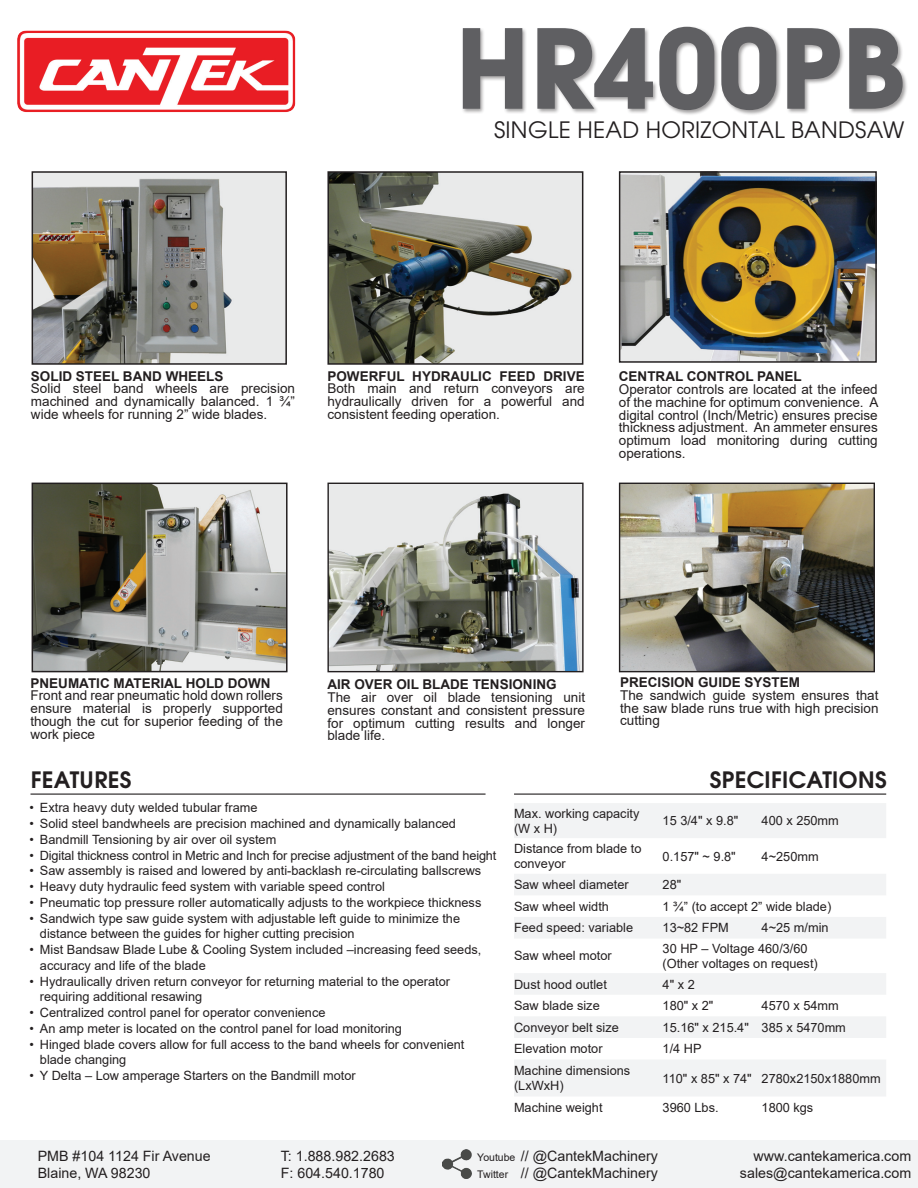
<style>
.page{position:relative;width:918px;height:1188px;background:#fff}
.page>*{position:absolute;margin:0;border:0;box-sizing:border-box;transform-origin:0 0}
.t1{font:700 105px "Te X Gyre Adventor";letter-spacing:.03em;color:#5f5f62}
.t2{font:22.5px "Te X Gyre Adventor";letter-spacing:.015em;color:#231f20}
.t3{font:700 22.5px "Te X Gyre Adventor";letter-spacing:.015em;color:#231f20}
.t4{font:14.25px "Arial";color:#231f20}
.t5{font:13.5px/12.8px "Arial";color:#231f20;text-align:justify}
.t6{font:700 13.5px "Arial";color:#231f20}
.t7{font:12.75px/15.8px "Arial";color:#231f20}
.s1{font-size:10.5px}
</style>
<div class="page">
<div style="left:0;top:1141px;width:918px;height:47px;background:#f2f3f4"></div>
<div style="left:461px;top:25px;width:448px;height:91px;background:#231f20;opacity:.43"></div>
<svg style="left:461px;top:27px;width:63px;height:83px"></svg>
<svg style="left:536px;top:25px;width:242px;height:87px"></svg>
<svg style="left:786px;top:26px;width:55px;height:84px"></svg>
<svg style="left:848px;top:26px;width:56px;height:84px"></svg>
<img style="left:17px;top:30px;width:279px;height:83px">
<hr style="left:31px;top:794px;width:455px;height:1px;background:#231f20">
<hr style="left:514px;top:794px;width:372px;height:1px;background:#231f20">
<img style="left:443px;top:1149px;width:29px;height:29px">
<img style="left:35px;top:174px;width:249px;height:188px">
<div style="left:32px;top:171px;width:255px;height:194px;border:2px solid #231f20"></div>
<img style="left:621px;top:173px;width:254px;height:188px">
<div style="left:619px;top:171px;width:258px;height:192px;border:1px solid #231f20"></div>
<img style="left:35px;top:486px;width:250px;height:183px">
<div style="left:32px;top:483px;width:256px;height:189px;border:2px solid #231f20"></div>
<img style="left:329px;top:485px;width:253px;height:185px">
<div style="left:327px;top:483px;width:257px;height:189px;border:1px solid #231f20"></div>
<img style="left:330px;top:174px;width:250px;height:188px">
<div style="left:327px;top:171px;width:256px;height:194px;border:2px solid #231f20"></div>
<img style="left:621px;top:485px;width:252px;height:185px">
<div style="left:619px;top:483px;width:256px;height:189px;border:1px solid #231f20"></div>
<svg style="left:514px;top:803px;width:372px;height:293px;fill:#f2f3f4"></svg>
<h1 class="t1" style="left:457px;top:-23px;width:449px">HR400PB</h1>
<h2 class="t2" style="left:494px;top:112px;width:412px">SINGLE HEAD HORIZONTAL BANDSAW</h2>
<p class="t6" style="left:31px;top:366px;width:194px">SOLID STEEL BAND WHEELS</p>
<p class="t5" style="left:31px;top:382px;width:266px">Solid steel band wheels are precision machined and dynamically balanced. 1 ¾” wide wheels for running 2” wide blades.</p>
<p class="t6" style="left:327px;top:366px;width:259px">POWERFUL HYDRAULIC FEED DRIVE</p>
<p class="t5" style="left:327px;top:382px;width:259px">Both main and return conveyors are hydraulically driven for a powerful and consistent feeding operation.</p>
<p class="t6" style="left:619px;top:367px;width:185px">CENTRAL CONTROL PANEL</p>
<p class="t5" style="left:619px;top:383px;width:261px">Operator controls are located at the infeed of the machine for optimum convenience. A digital control (Inch/Metric) ensures precise thickness adjustment. An ammeter ensures optimum load monitoring during cutting operations.</p>
<p class="t6" style="left:31px;top:673px;width:241px">PNEUMATIC MATERIAL HOLD DOWN</p>
<p class="t5" style="left:31px;top:689px;width:254px">Front and rear pneumatic hold down rollers ensure material is properly supported though the cut for superior feeding of the work piece</p>
<p class="t6" style="left:327px;top:675px;width:231px">AIR OVER OIL BLADE TENSIONING</p>
<p class="t5" style="left:327px;top:691px;width:259px">The air over oil blade tensioning unit ensures constant and consistent pressure for optimum cutting results and longer blade life.</p>
<p class="t6" style="left:620px;top:673px;width:182px">PRECISION GUIDE SYSTEM</p>
<p class="t5" style="left:620px;top:689px;width:260px">The sandwich guide system ensures that the saw blade runs true with high precision cutting</p>
<h2 class="t3" style="left:31px;top:760px;width:102px">FEATURES</h2>
<h2 class="t3" style="left:710px;top:760px;width:178px">SPECIFICATIONS</h2>
<p class="t7" style="left:29px;top:800px;width:230px">• Extra heavy duty welded tubular frame</p>
<p class="t7" style="left:29px;top:816px;width:428px">• Solid steel bandwheels are precision machined and dynamically balanced</p>
<p class="t7" style="left:29px;top:831px;width:248px">• Bandmill Tensioning by air over oil system</p>
<p class="t7" style="left:29px;top:847px;width:468px">• Digital thickness control in Metric and Inch for precise adjustment of the band height</p>
<p class="t7" style="left:29px;top:863px;width:453px">• Saw assembly is raised and lowered by anti-backlash re-circulating ballscrews</p>
<p class="t7" style="left:29px;top:879px;width:357px">• Heavy duty hydraulic feed system with variable speed control</p>
<p class="t7" style="left:29px;top:894px;width:453px">• Pneumatic top pressure roller automatically adjusts to the workpiece thickness</p>
<p class="t7" style="left:40px;top:910px;width:422px;text-indent:-11px">• Sandwich type saw guide system with adjustable left guide to minimize the distance between the guides for higher cutting precision</p>
<p class="t7" style="left:40px;top:942px;width:443px;text-indent:-11px">• Mist Bandsaw Blade Lube &amp; Cooling System included –increasing feed seeds, accuracy and life of the blade</p>
<p class="t7" style="left:40px;top:973px;width:412px;text-indent:-11px">• Hydraulically driven return conveyor for returning material to the operator requiring additional resawing</p>
<p class="t7" style="left:29px;top:1005px;width:298px">• Centralized control panel for operator convenience</p>
<p class="t7" style="left:29px;top:1020px;width:374px">• An amp meter is located on the control panel for load monitoring</p>
<p class="t7" style="left:40px;top:1036px;width:426px;text-indent:-11px">• Hinged blade covers allow for full access to the band wheels for convenient blade changing</p>
<p class="t7" style="left:29px;top:1068px;width:328px">• Y Delta – Low amperage Starters on the Bandmill motor</p>
<p class="t7" style="left:514px;top:805px;width:127px;line-height:15.3px">Max. working capacity (W x H)</p>
<p class="t7" style="left:663px;top:813px;width:77px">15 3/4" x 9.8"</p>
<p class="t7" style="left:762px;top:813px;width:79px">400 x 250mm</p>
<p class="t7" style="left:514px;top:841px;width:129px;line-height:15.3px">Distance from blade to conveyor</p>
<p class="t7" style="left:663px;top:848px;width:75px">0.157" ~ 9.8"</p>
<p class="t7" style="left:762px;top:848px;width:59px">4~250mm</p>
<p class="t7" style="left:514px;top:877px;width:116px">Saw wheel diameter</p>
<p class="t7" style="left:663px;top:877px;width:20px">28"</p>
<p class="t7" style="left:514px;top:898px;width:96px">Saw wheel width</p>
<p class="t7" style="left:663px;top:898px;width:170px">1 ¾” (to accept 2” wide blade)</p>
<p class="t7" style="left:514px;top:920px;width:121px">Feed speed: variable</p>
<p class="t7" style="left:663px;top:920px;width:68px">13~82 FPM</p>
<p class="t7" style="left:762px;top:920px;width:68px">4~25 m/min</p>
<p class="t7" style="left:514px;top:948px;width:99px">Saw wheel motor</p>
<p class="t7" style="left:663px;top:941px;width:157px;line-height:15.3px">30 HP – Voltage 460/3/60 (Other voltages on request)</p>
<p class="t7" style="left:514px;top:976px;width:94px">Dust hood outlet</p>
<p class="t7" style="left:663px;top:976px;width:34px">4" x 2</p>
<p class="t7" style="left:514px;top:998px;width:87px">Saw blade size</p>
<p class="t7" style="left:663px;top:998px;width:52px">180" x 2"</p>
<p class="t7" style="left:762px;top:998px;width:79px">4570 x 54mm</p>
<p class="t7" style="left:514px;top:1019px;width:106px">Conveyor belt size</p>
<p class="t7" style="left:663px;top:1019px;width:185px">15.16" x 215.4" 385 x 5470mm</p>
<p class="t7" style="left:514px;top:1041px;width:90px">Elevation motor</p>
<p class="t7" style="left:663px;top:1041px;width:40px">1/4 HP</p>
<p class="t7" style="left:514px;top:1063px;width:118px;line-height:15.3px">Machine dimensions (LxWxH)</p>
<p class="t7" style="left:663px;top:1070px;width:220px">110" x 85" x 74" 2780x2150x1880mm</p>
<p class="t7" style="left:514px;top:1100px;width:90px">Machine weight</p>
<p class="t7" style="left:663px;top:1100px;width:57px">3960 Lbs.</p>
<p class="t7" style="left:762px;top:1100px;width:53px">1800 kgs</p>
<p class="t4" style="left:38px;top:1146px;width:174px">PMB #104 1124 Fir Avenue</p>
<p class="t4" style="left:281px;top:1146px;width:116px">T: 1.888.982.2683</p>
<p class="t4" style="left:477px;top:1146px;width:182px"><span class="s1">Youtube</span> // @CantekMachinery</p>
<p class="t4" style="left:754px;top:1146px;width:159px">www.cantekamerica.com</p>
<p class="t4" style="left:38px;top:1163px;width:114px">Blaine, WA 98230</p>
<p class="t4" style="left:281px;top:1163px;width:105px">F: 604.540.1780</p>
<p class="t4" style="left:477px;top:1163px;width:182px"><span class="s1">Twitter</span> // @CantekMachinery</p>
<p class="t4" style="left:740px;top:1163px;width:173px">sales@cantekamerica.com</p>
</div>
